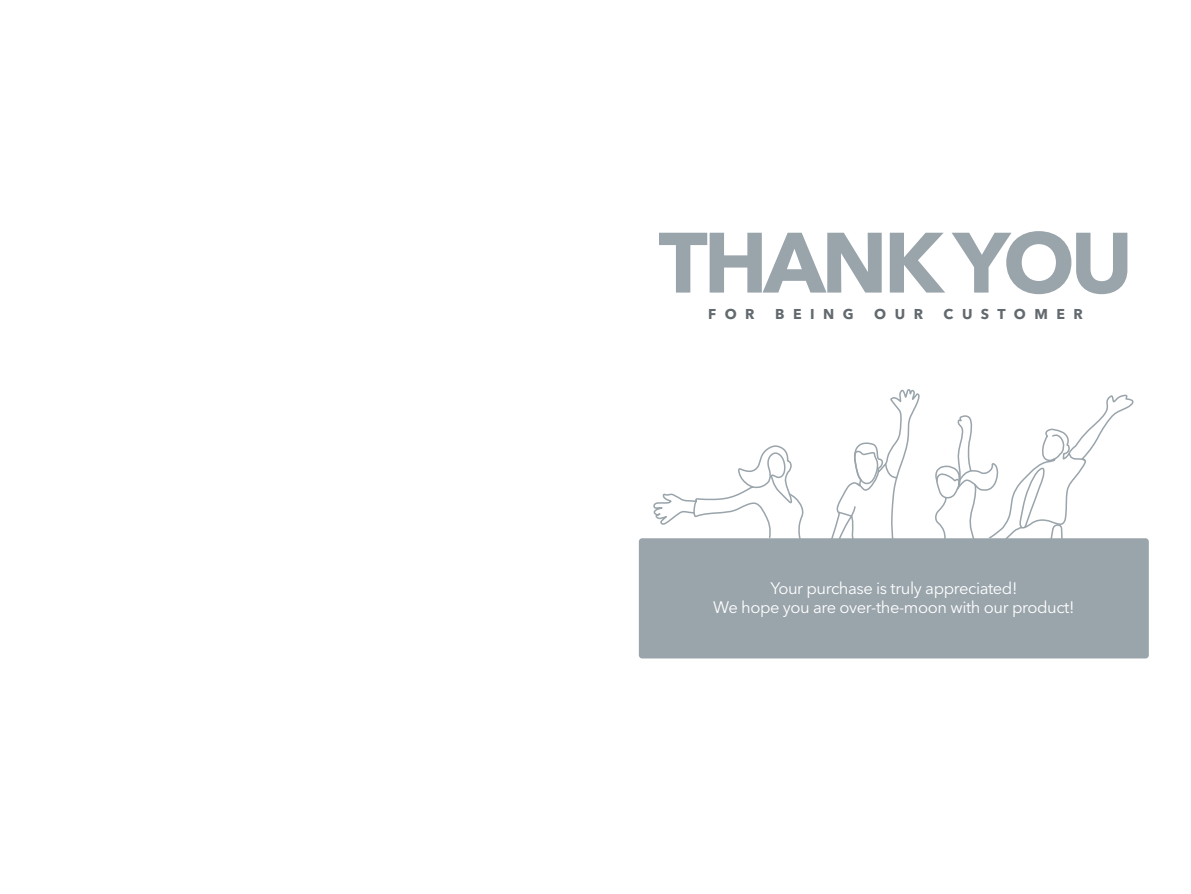
<style>
.page{position:relative;width:1191px;height:894px;background:#fff}
.page>*{position:absolute;margin:0;border:0;box-sizing:border-box;transform-origin:0 0}
.t1{font:700 84.45px "Avenir Next LT Pro";letter-spacing:-.05em;color:#99a4ab}
.t2{font:16.5px/18.9px "Avenir Next LT Pro";letter-spacing:-.025em;color:#fff;text-align:center}
.t3{font:700 14.1px "Avenir Next LT Pro";letter-spacing:.6em;color:#626a6f}
</style>
<div class="page">
<div style="left:639px;top:538px;width:509px;height:120px;background:#99a4ab;border-radius:3px"></div>
<svg style="left:829px;top:389px;width:91px;height:150px"></svg>
<svg style="left:934px;top:395px;width:201px;height:144px"></svg>
<svg style="left:652px;top:445px;width:151px;height:94px"></svg>
<h1 class="t1" style="left:658px;top:211px;width:476px">THANK YOU</h1>
<p class="t3" style="left:708px;top:305px;width:48px">FOR</p>
<p class="t3" style="left:775px;top:305px;width:80px">BEING</p>
<p class="t3" style="left:874px;top:305px;width:50px">OUR</p>
<p class="t3" style="left:943px;top:305px;width:141px">CUSTOMER</p>
<p class="t2" style="left:713px;top:578px;width:363px">Your purchase is truly appreciated!<br>We hope you are over-the-moon with our product!</p>
</div>
